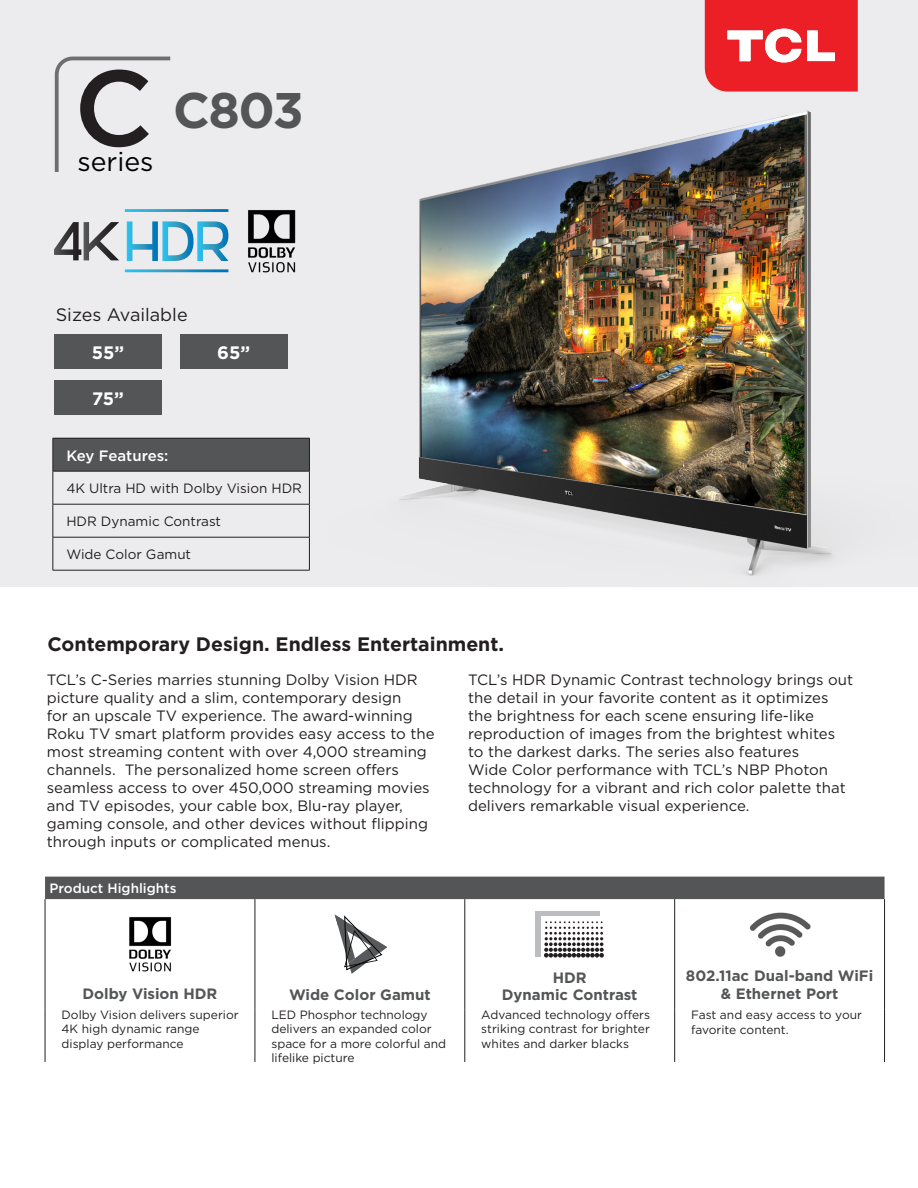
<style>
.page{position:relative;width:918px;height:1188px;background:#fff}
.page>*{position:absolute;margin:0;border:0;box-sizing:border-box;transform-origin:0 0}
.t1{font:500 107.4px "Gotham";color:#231f20}
.t2{font:700 49.95px "Gotham";color:#545557}
.t3{font:26.7px "Gotham";color:#000}
.t4{font:700 19.5px "Gotham";color:#231f20}
.t5{font:18px "Gotham";color:#231f20}
.t6{font:700 18px "Gotham";color:#fff}
.t7{font:15px/18px "Gotham";color:#231f20}
.t8{font:700 15px/16.5px "Gotham";color:#545557;text-align:center}
.t9{font:500 15px "Gotham";letter-spacing:-.005em;color:#fff}
.t10{font:13.5px "Gotham";color:#231f20}
.t11{font:500 13.5px "Gotham";color:#fff}
.t12{font:12px/14.4px "Gotham";color:#231f20}
</style>
<div class="page">
<div style="left:0;top:0;width:917px;height:587px;background:#ececee"></div>
<svg style="left:705px;top:0;width:153px;height:76px;background:#ef4147"></svg>
<svg style="left:54px;top:56px;width:117px;height:116px"></svg>
<div style="left:180px;top:334px;width:108px;height:35px;background:#545557"></div>
<div style="left:54px;top:334px;width:108px;height:35px;background:#545557"></div>
<div style="left:53px;top:438px;width:256px;height:33px;background:#545557"></div>
<hr style="left:53px;top:471px;width:1px;height:33px;background:#231f20">
<hr style="left:309px;top:471px;width:1px;height:33px;background:#231f20">
<hr style="left:53px;top:504px;width:257px;height:1px;background:#231f20">
<hr style="left:53px;top:504px;width:1px;height:33px;background:#231f20">
<hr style="left:309px;top:504px;width:1px;height:33px;background:#231f20">
<hr style="left:53px;top:537px;width:257px;height:1px;background:#231f20">
<hr style="left:53px;top:537px;width:1px;height:33px;background:#231f20">
<hr style="left:309px;top:537px;width:1px;height:33px;background:#231f20">
<hr style="left:53px;top:570px;width:257px;height:1px;background:#231f20">
<hr style="left:53px;top:438px;width:257px;height:1px;background:#231f20">
<hr style="left:53px;top:438px;width:1px;height:33px;background:#231f20">
<hr style="left:309px;top:438px;width:1px;height:33px;background:#231f20">
<hr style="left:53px;top:471px;width:257px;height:1px;background:#231f20">
<div style="left:45px;top:877px;width:840px;height:22px;background:#545557"></div>
<hr style="left:45px;top:899px;width:1px;height:110px;background:#231f20">
<hr style="left:255px;top:899px;width:1px;height:110px;background:#231f20">
<hr style="left:465px;top:899px;width:1px;height:110px;background:#231f20">
<hr style="left:674px;top:899px;width:1px;height:110px;background:#231f20">
<hr style="left:884px;top:899px;width:1px;height:110px;background:#231f20">
<hr style="left:45px;top:1009px;width:1px;height:53px;background:#231f20">
<hr style="left:255px;top:1009px;width:1px;height:53px;background:#231f20">
<hr style="left:465px;top:1009px;width:1px;height:53px;background:#231f20">
<hr style="left:674px;top:1009px;width:1px;height:53px;background:#231f20">
<hr style="left:884px;top:1009px;width:1px;height:53px;background:#231f20">
<img style="left:129px;top:916px;width:43px;height:56px">
<svg style="left:335px;top:915px;width:52px;height:59px"></svg>
<div style="left:535px;top:911px;width:65px;height:45px;background:#bcbdc0"></div>
<div style="left:541px;top:916px;width:65px;height:45px;background:#fff"></div>
<svg style="left:544px;top:921px;width:60px;height:37px"></svg>
<img style="left:749px;top:912px;width:62px;height:45px">
<img style="left:399px;top:76px;width:519px;height:511px">
<div style="left:54px;top:380px;width:108px;height:35px;background:#545557"></div>
<svg style="left:54px;top:222px;width:65px;height:38px"></svg>
<svg style="left:127px;top:221px;width:74px;height:40px"></svg>
<hr style="left:125px;top:269px;width:103px;height:3px;background:#fff">
<hr style="left:125px;top:209px;width:103px;height:3px;background:#fff">
<img style="left:201px;top:209px;width:95px;height:64px">
<h1 class="t1" style="left:74px;top:48px;width:81px">C</h1>
<h3 class="t3" style="left:78px;top:144px;width:77px">series</h3>
<h2 class="t2" style="left:173px;top:78px;width:132px">C803</h2>
<p class="t5" style="left:56px;top:303px;width:133px">Sizes Available</p>
<p class="t6" style="left:92px;top:341px;width:34px">55”</p>
<p class="t6" style="left:217px;top:341px;width:34px">65”</p>
<p class="t6" style="left:92px;top:386px;width:33px">75”</p>
<p class="t9" style="left:66px;top:446px;width:104px">Key Features:</p>
<p class="t10" style="left:66px;top:480px;width:237px">4K Ultra HD with Dolby Vision HDR</p>
<p class="t10" style="left:66px;top:513px;width:156px">HDR Dynamic Contrast</p>
<p class="t10" style="left:66px;top:546px;width:126px">Wide Color Gamut</p>
<h3 class="t4" style="left:47px;top:631px;width:458px">Contemporary Design. Endless Entertainment.</h3>
<p class="t7" style="left:47px;top:671px;width:389px">TCL’s C-Series marries stunning Dolby Vision HDR picture quality and a slim, contemporary design<br>for an upscale TV experience. The award-winning Roku TV smart platform provides easy access to the most streaming content with over 4,000 streaming channels. The personalized home screen offers seamless access to over 450,000 streaming movies and TV episodes, your cable box, Blu-ray player, gaming console, and other devices without flipping through inputs or complicated menus.</p>
<p class="t7" style="left:468px;top:671px;width:387px">TCL’s HDR Dynamic Contrast technology brings out the detail in your favorite content as it optimizes the brightness for each scene ensuring life-like reproduction of images from the brightest whites to the darkest darks. The series also features<br>Wide Color performance with TCL’s NBP Photon technology for a vibrant and rich color palette that delivers remarkable visual experience.</p>
<p class="t11" style="left:50px;top:880px;width:128px">Product Highlights</p>
<p class="t8" style="left:83px;top:985px;width:136px">Dolby Vision HDR</p>
<p class="t8" style="left:289px;top:986px;width:143px">Wide Color Gamut</p>
<p class="t8" style="left:502px;top:969px;width:137px">HDR<br>Dynamic Contrast</p>
<p class="t8" style="left:686px;top:966px;width:189px;line-height:18px">802.11ac Dual-band WiFi &amp; Ethernet Port</p>
<p class="t12" style="left:62px;top:1007px;width:179px">Dolby Vision delivers superior<br>4K high dynamic range display performance</p>
<p class="t12" style="left:271px;top:1007px;width:176px">LED Phosphor technology delivers an expanded color space for a more colorful and lifelike picture</p>
<p class="t12" style="left:481px;top:1007px;width:170px;text-align:justify">Advanced technology offers striking contrast for brighter whites and darker blacks</p>
<p class="t12" style="left:691px;top:1007px;width:172px;line-height:15px">Fast and easy access to your favorite content.</p>
</div>
